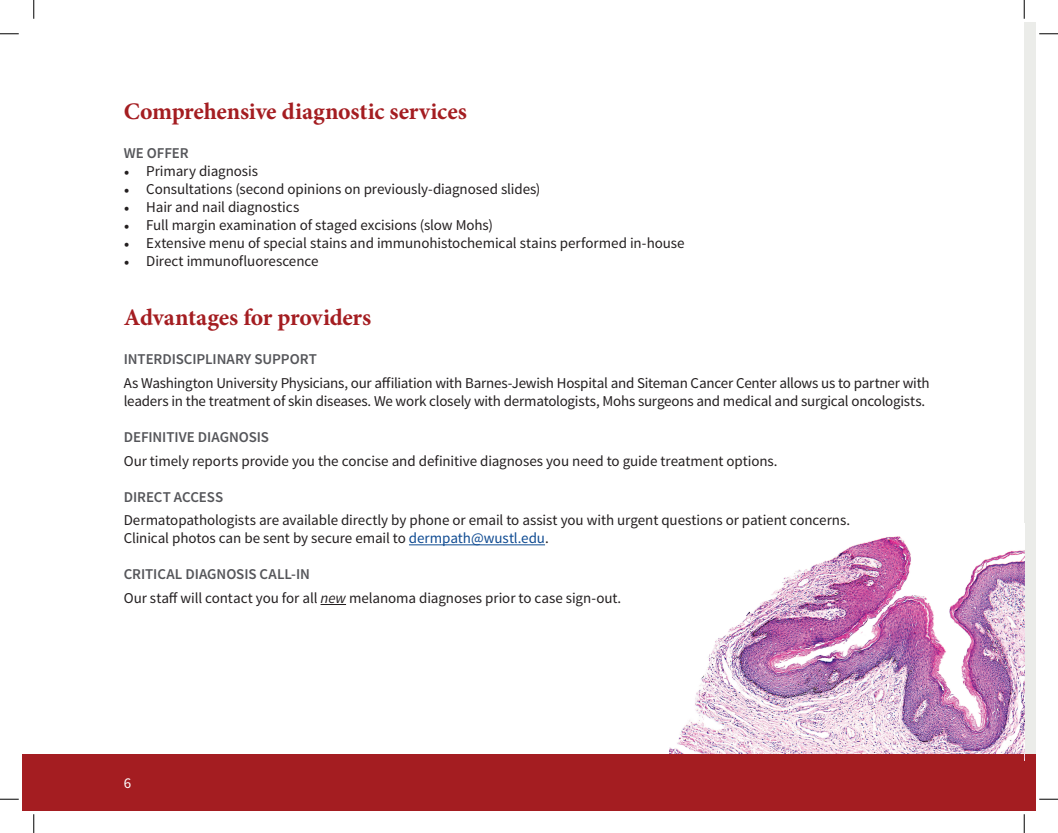
<style>
.page{position:relative;width:1058px;height:833px;background:#fff}
.page>*{position:absolute;margin:0;border:0;box-sizing:border-box;transform-origin:0 0}
.t1{font:700 23.75px "Minion Pro";letter-spacing:-.01em;color:#a41d21}
.t2{font:15px/18px "Source Sans Pro";letter-spacing:-.01em;color:#231f20}
.t3{font:600 15px "Source Sans Pro";letter-spacing:-.005em;color:#55565a}
.t4{font:15px "Source Sans Pro";color:#fff}
.s1{font-family:"Minion Pro"}
.s2{color:#0f4b92}
.s3{font-weight:600;color:#55565a}
.s4{font-style:italic}
</style>
<div class="page">
<div style="left:1024px;top:22px;width:11px;height:788px;background:#ebece9"></div>
<div style="left:1024px;top:754px;width:11px;height:56px;background:#a41d21"></div>
<img style="left:669px;top:536px;width:355px;height:218px">
<div style="left:22px;top:754px;width:1002px;height:56px;background:#a41d21"></div>
<hr style="left:409px;top:544px;width:136px;height:1px;background:#0f4b92">
<svg style="left:320px;top:604px;width:26px;height:1px"></svg>
<svg style="left:0;top:33px;width:19px;height:2px"></svg>
<svg style="left:1039px;top:33px;width:19px;height:2px"></svg>
<svg style="left:0;top:798px;width:19px;height:2px"></svg>
<svg style="left:1039px;top:798px;width:19px;height:2px"></svg>
<svg style="left:33px;top:0;width:2px;height:19px"></svg>
<svg style="left:33px;top:814px;width:2px;height:18px"></svg>
<svg style="left:1023px;top:0;width:2px;height:19px"></svg>
<svg style="left:1023px;top:814px;width:2px;height:18px"></svg>
<h1 class="t1" style="left:124px;top:94px;width:344px">Comprehensive diagnostic services</h1>
<p class="t3" style="left:124px;top:144px;width:66px">WE OFFER</p>
<p class="t2" style="left:124px;top:162px;width:136px"><span class="s1">•</span> Primary diagnosis</p>
<p class="t2" style="left:124px;top:180px;width:418px"><span class="s1">•</span> Consultations (second opinions on previously-diagnosed slides)</p>
<p class="t2" style="left:124px;top:198px;width:177px"><span class="s1">•</span> Hair and nail diagnostics</p>
<p class="t2" style="left:124px;top:216px;width:370px"><span class="s1">•</span> Full margin examination of staged excisions (slow Mohs)</p>
<p class="t2" style="left:124px;top:234px;width:562px"><span class="s1">•</span> Extensive menu of special stains and immunohistochemical stains performed in-house</p>
<p class="t2" style="left:124px;top:252px;width:196px"><span class="s1">•</span> Direct immunofluorescence</p>
<h1 class="t1" style="left:124px;top:300px;width:249px">Advantages for providers</h1>
<p class="t3" style="left:124px;top:350px;width:194px">INTERDISCIPLINARY SUPPORT</p>
<p class="t2" style="left:124px;top:374px;width:807px">As Washington University Physicians, our affiliation with Barnes-Jewish Hospital and Siteman Cancer Center allows us to partner with leaders in the treatment of skin diseases. We work closely with dermatologists, Mohs surgeons and medical and surgical oncologists.</p>
<p class="t3" style="left:124px;top:427px;width:147px">DEFINITIVE DIAGNOSIS</p>
<p class="t2" style="left:124px;top:452px;width:655px">Our timely reports provide you the concise and definitive diagnoses you need to guide treatment options.</p>
<p class="t3" style="left:124px;top:487px;width:101px">DIRECT ACCESS</p>
<p class="t2" style="left:124px;top:511px;width:728px">Dermatopathologists are available directly by phone or email to assist you with urgent questions or patient concerns.<br>Clinical photos can be sent by secure email to <span class="s2">dermpath@wustl.edu</span>.</p>
<p class="t2" style="left:124px;top:562px;width:499px;line-height:23.6px"><span class="s3">CRITICAL DIAGNOSIS CALL-IN<br></span>Our staff will contact you for all <span class="s4">new</span> melanoma diagnoses prior to case sign-out.</p>
<p class="t4" style="left:124px;top:773px;width:9px">6</p>
</div>
